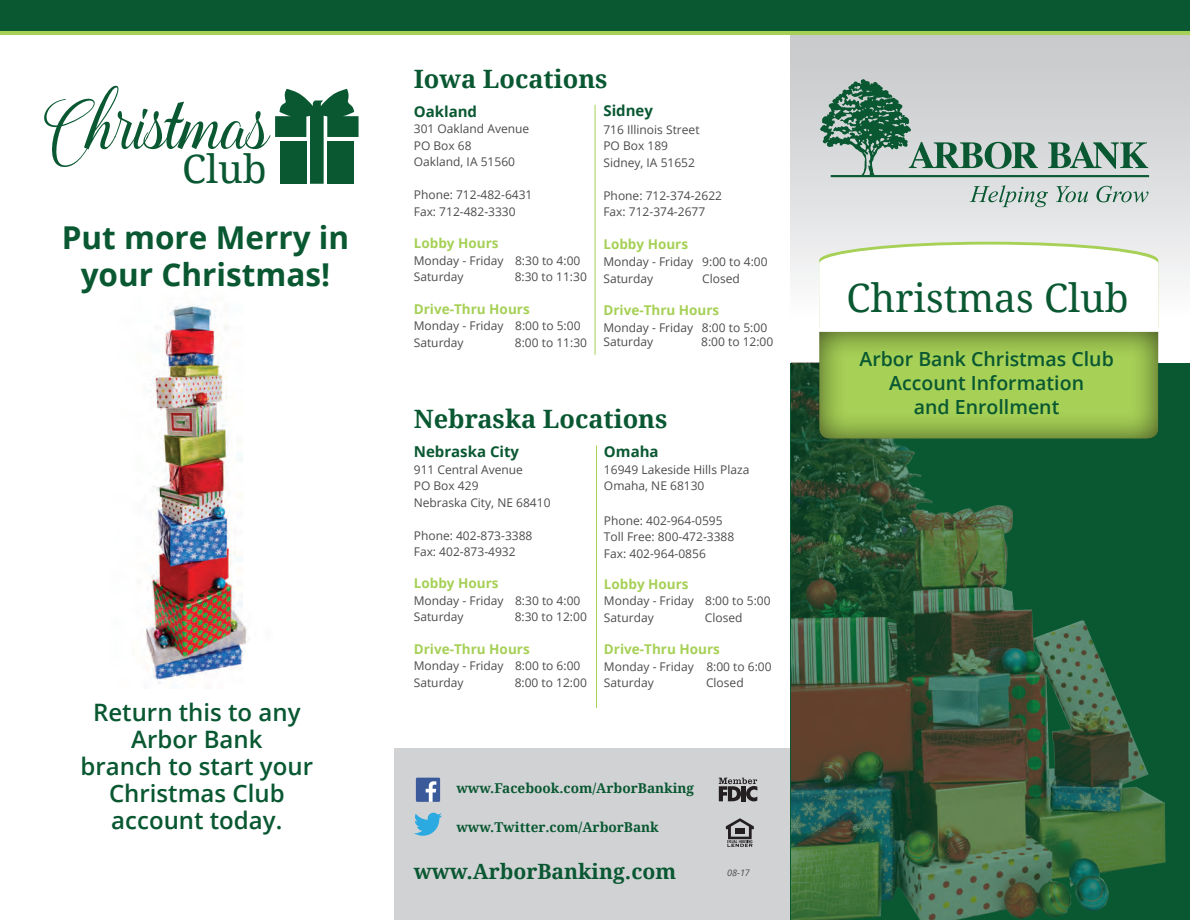
<style>
.page{position:relative;width:1190px;height:920px;background:#fff}
.page>*{position:absolute;margin:0;border:0;box-sizing:border-box;transform-origin:0 0}
.t1{font:72px "Maphylla";color:#095832}
.t2{font:39px "Droid Serif";color:#095832}
.t3{font:700 31.5px/37.5px "Open Sans";color:#095832;text-align:center}
.t4{font:700 25.35px "Droid Serif";color:#095832}
.t5{font:600 24px/27px "Open Sans";color:#095832;text-align:center}
.t6{font:700 21px "Droid Serif";color:#095832}
.t7{font:600 19.5px/24px "Open Sans";color:#095832;text-align:center}
.t8{font:700 15px "Open Sans";color:#095832}
.t9{font:700 13.5px "Open Sans";color:#a6d056}
.t10{font:700 13.5px "Droid Serif";color:#095832}
.t11{font:12px/16.5px "Open Sans";color:#4b4c4d}
.t12{font:italic 9px "Open Sans";color:#4b4c4d}
</style>
<div class="page">
<div style="left:394px;top:748px;width:396px;height:172px;background:#d1d2d4"></div>
<div style="left:790px;top:24px;width:399px;height:338px;background:linear-gradient(to bottom,#c2c3c6,#fff)"></div>
<img style="left:791px;top:362px;width:391px;height:558px">
<div style="left:0;top:0;width:1189px;height:33px;background:#095832"></div>
<hr style="left:0;top:31px;width:1189px;height:4px;background:#a6d056">
<svg style="left:1047px;top:142px;width:100px;height:27px;background:#81a394"></svg>
<hr style="left:830px;top:175px;width:318px;height:2px;background:#095832">
<svg style="left:819px;top:79px;width:218px;height:97px;background:#9fb4ac"></svg>
<svg style="left:969px;top:185px;width:78px;height:22px;background:#b5c5bf"></svg>
<svg style="left:1055px;top:186px;width:32px;height:16px"></svg>
<svg style="left:1096px;top:186px;width:52px;height:16px"></svg>
<svg style="left:815px;top:238px;width:349px;height:201px"></svg>
<div style="left:416px;top:778px;width:24px;height:24px;background:#3b5a9a"></div>
<svg style="left:425px;top:781px;width:11px;height:21px"></svg>
<svg style="left:414px;top:813px;width:28px;height:23px"></svg>
<svg style="left:718px;top:778px;width:39px;height:23px"></svg>
<hr style="left:741px;top:786px;width:4px;height:15px;background:#231f20">
<svg style="left:725px;top:818px;width:28px;height:28px"></svg>
<img style="left:145px;top:304px;width:102px;height:380px">
<hr style="left:596px;top:445px;width:1px;height:263px;background:#a6d056">
<hr style="left:594px;top:105px;width:1px;height:250px;background:#a6d056">
<svg style="left:275px;top:89px;width:83px;height:95px"></svg>
<svg style="left:1186px;top:916px;width:4px;height:4px"></svg>
<h1 class="t1" style="left:44px;top:82px;width:227px">Christmas</h1>
<h2 class="t2" style="left:182px;top:142px;width:86px">Club</h2>
<h3 class="t3" style="left:62px;top:218px;width:289px">Put more Merry in your Christmas!</h3>
<h3 class="t5" style="left:81px;top:699px;width:234px">Return this to any<br>Arbor Bank<br>branch to start your<br>Christmas Club account today.</h3>
<h3 class="t4" style="left:414px;top:61px;width:195px">Iowa Locations</h3>
<p class="t8" style="left:414px;top:101px;width:65px">Oakland</p>
<p class="t11" style="left:414px;top:120px;width:117px">301 Oakland Avenue<br>PO Box 68<br>Oakland, IA 51560</p>
<p class="t11" style="left:414px;top:186px;width:120px">Phone: 712-482-6431<br>Fax: 712-482-3330</p>
<p class="t9" style="left:414px;top:234px;width:86px">Lobby Hours</p>
<p class="t11" style="left:414px;top:252px;width:168px">Monday - Friday 8:30 to 4:00<br>Saturday</p>
<p class="t8" style="left:603px;top:100px;width:51px">Sidney</p>
<p class="t11" style="left:603px;top:121px;width:98px">716 Illinois Street<br>PO Box 189<br>Sidney, IA 51652</p>
<p class="t11" style="left:603px;top:187px;width:120px">Phone: 712-374-2622<br>Fax: 712-374-2677</p>
<p class="t9" style="left:603px;top:235px;width:86px">Lobby Hours</p>
<p class="t11" style="left:603px;top:253px;width:166px">Monday - Friday 9:00 to 4:00<br>Saturday</p>
<p class="t11" style="left:514px;top:268px;width:74px">8:30 to 11:30</p>
<p class="t9" style="left:414px;top:300px;width:117px">Drive-Thru Hours</p>
<p class="t11" style="left:414px;top:318px;width:168px">Monday - Friday 8:00 to 5:00<br>Saturday</p>
<p class="t11" style="left:702px;top:270px;width:39px">Closed</p>
<p class="t9" style="left:603px;top:301px;width:117px">Drive-Thru Hours</p>
<p class="t11" style="left:603px;top:320px;width:165px;line-height:14.5px">Monday - Friday 8:00 to 5:00<br>Saturday</p>
<p class="t11" style="left:701px;top:333px;width:74px">8:00 to 12:00</p>
<p class="t11" style="left:515px;top:334px;width:74px">8:00 to 11:30</p>
<h3 class="t4" style="left:414px;top:401px;width:255px">Nebraska Locations</h3>
<p class="t8" style="left:414px;top:441px;width:107px">Nebraska City</p>
<p class="t11" style="left:414px;top:461px;width:138px">911 Central Avenue<br>PO Box 429<br>Nebraska City, NE 68410</p>
<p class="t11" style="left:414px;top:527px;width:120px">Phone: 402-873-3388<br>Fax: 402-873-4932</p>
<p class="t9" style="left:414px;top:574px;width:86px">Lobby Hours</p>
<p class="t11" style="left:414px;top:592px;width:168px">Monday - Friday 8:30 to 4:00<br>Saturday</p>
<p class="t8" style="left:604px;top:441px;width:56px">Omaha</p>
<p class="t11" style="left:604px;top:461px;width:147px">16949 Lakeside Hills Plaza<br>Omaha, NE 68130</p>
<p class="t11" style="left:604px;top:512px;width:132px">Phone: 402-964-0595<br>Toll Free: 800-472-3388<br>Fax: 402-964-0856</p>
<p class="t9" style="left:604px;top:574px;width:86px">Lobby Hours</p>
<p class="t11" style="left:604px;top:592px;width:168px">Monday - Friday 8:00 to 5:00<br>Saturday</p>
<p class="t11" style="left:704px;top:609px;width:39px">Closed</p>
<p class="t9" style="left:604px;top:640px;width:117px">Drive-Thru Hours</p>
<p class="t11" style="left:604px;top:658px;width:169px">Monday - Friday 8:00 to 6:00<br>Saturday</p>
<p class="t11" style="left:514px;top:608px;width:74px">8:30 to 12:00</p>
<p class="t9" style="left:414px;top:639px;width:117px">Drive-Thru Hours</p>
<p class="t11" style="left:414px;top:657px;width:168px">Monday - Friday 8:00 to 6:00<br>Saturday</p>
<p class="t11" style="left:706px;top:674px;width:39px">Closed</p>
<p class="t11" style="left:514px;top:674px;width:74px">8:00 to 12:00</p>
<p class="t10" style="left:456px;top:778px;width:239px">www.Facebook.com/ArborBanking</p>
<p class="t10" style="left:456px;top:817px;width:204px">www.Twitter.com/ArborBank</p>
<h3 class="t6" style="left:414px;top:857px;width:264px">www.ArborBanking.com</h3>
<p class="t12" style="left:727px;top:866px;width:24px">08-17</p>
<h2 class="t2" style="left:846px;top:271px;width:284px">Christmas Club</h2>
<h3 class="t7" style="left:859px;top:346px;width:256px">Arbor Bank Christmas Club<br>Account Information<br>and Enrollment</h3>
</div>
